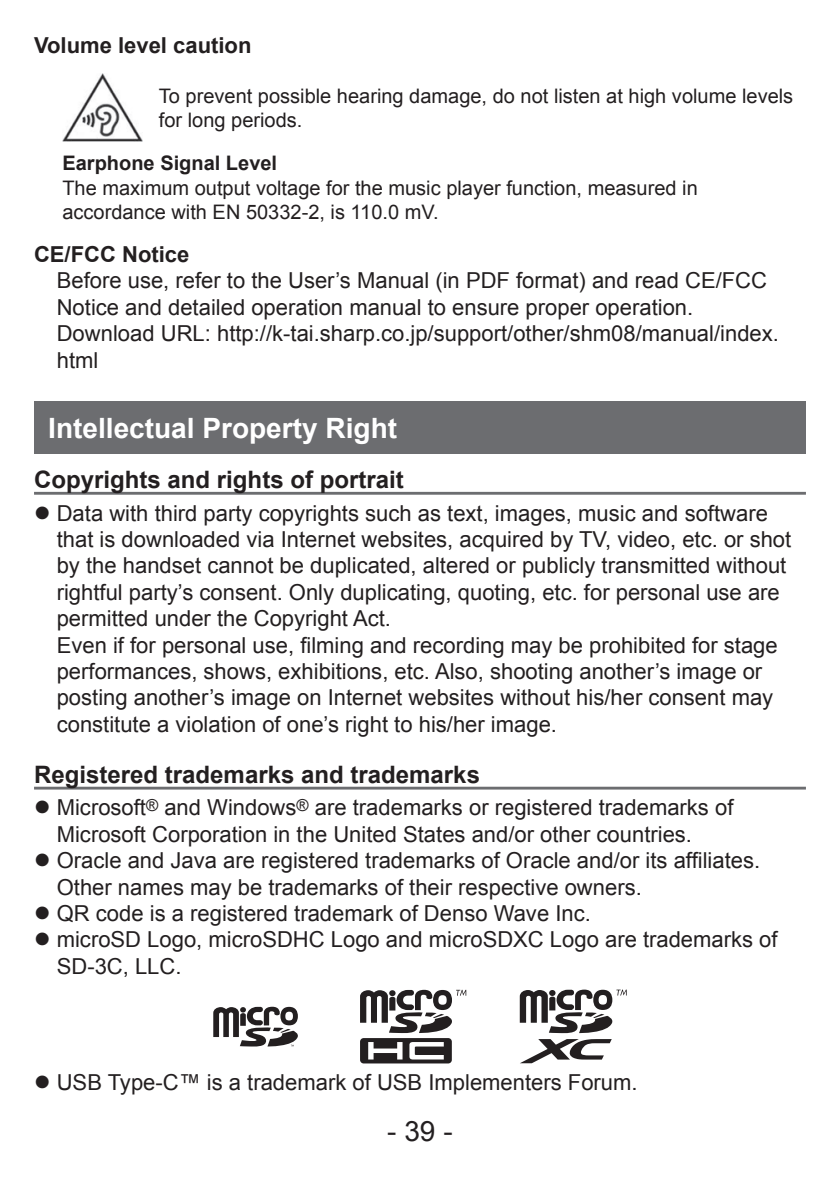
<style>
.page{position:relative;width:840px;height:1191px;background:#fff}
.page>*{position:absolute;margin:0;border:0;box-sizing:border-box;transform-origin:0 0}
.t1{font:700 28px "Arial";color:#fff}
.t2{font:28px "Arial";color:#231f20}
.t3{font:700 24px "Arial";color:#231f20}
.t4{font:22px/26.4px "Arial";color:#231f20}
.t5{font:700 22px "Arial";color:#231f20}
.t6{font:20px/24px "Arial";color:#231f20}
.t7{font:700 20px "Arial";color:#231f20}
</style>
<div class="page">
<hr style="left:34px;top:492px;width:771px;height:3px;background:#6c6d70">
<hr style="left:34px;top:786px;width:771px;height:3px;background:#6c6d70">
<img style="left:62px;top:74px;width:80px;height:68px">
<div style="left:34px;top:401px;width:771px;height:53px;background:#6c6d70"></div>
<svg style="left:213px;top:1006px;width:85px;height:41px"></svg>
<svg style="left:360px;top:989px;width:106px;height:74px"></svg>
<svg style="left:519px;top:989px;width:107px;height:74px"></svg>
<p class="t5" style="left:34px;top:30px;width:219px">Volume level caution</p>
<p class="t6" style="left:159px;top:84px;width:635px">To prevent possible hearing damage, do not listen at high volume levels for long periods.</p>
<p class="t7" style="left:62px;top:150px;width:216px">Earphone Signal Level</p>
<p class="t6" style="left:62px;top:176px;width:636px">The maximum output voltage for the music player function, measured in accordance with EN 50332-2, is 110.0 mV.</p>
<p class="t5" style="left:34px;top:239px;width:157px">CE/FCC Notice</p>
<p class="t4" style="left:57px;top:268px;width:723px">Before use, refer to the User’s Manual (in PDF format) and read CE/FCC Notice and detailed operation manual to ensure proper operation.<br>Download URL: http://k-tai.sharp.co.jp/support/other/shm08/manual/index. html</p>
<p class="t1" style="left:48px;top:409px;width:350px">Intellectual Property Right</p>
<p class="t3" style="left:34px;top:464px;width:371px">Copyrights and rights of portrait</p>
<p class="t4" style="left:57px;top:500px;width:735px">Data with third party copyrights such as text, images, music and software that is downloaded via Internet websites, acquired by TV, video, etc. or shot by the handset cannot be duplicated, altered or publicly transmitted without rightful party’s consent. Only duplicating, quoting, etc. for personal use are permitted under the Copyright Act.<br>Even if for personal use, filming and recording may be prohibited for stage performances, shows, exhibitions, etc. Also, shooting another’s image or posting another’s image on Internet websites without his/her consent may constitute a violation of one’s right to his/her image.</p>
<p class="t3" style="left:34px;top:759px;width:447px">Registered trademarks and trademarks</p>
<p class="t4" style="left:57px;top:794px;width:722px">Microsoft<sup>®</sup> and Windows<sup>®</sup> are trademarks or registered trademarks of Microsoft Corporation in the United States and/or other countries.<br>Oracle and Java are registered trademarks of Oracle and/or its affiliates.<br>Other names may be trademarks of their respective owners.<br>QR code is a registered trademark of Denso Wave Inc.<br>microSD Logo, microSDHC Logo and microSDXC Logo are trademarks of SD-3C, LLC.</p>
<p class="t4" style="left:57px;top:1069px;width:582px">USB Type-C™ is a trademark of USB Implementers Forum.</p>
<p class="t2" style="left:387px;top:1113px;width:67px">- 39 -</p>
</div>
